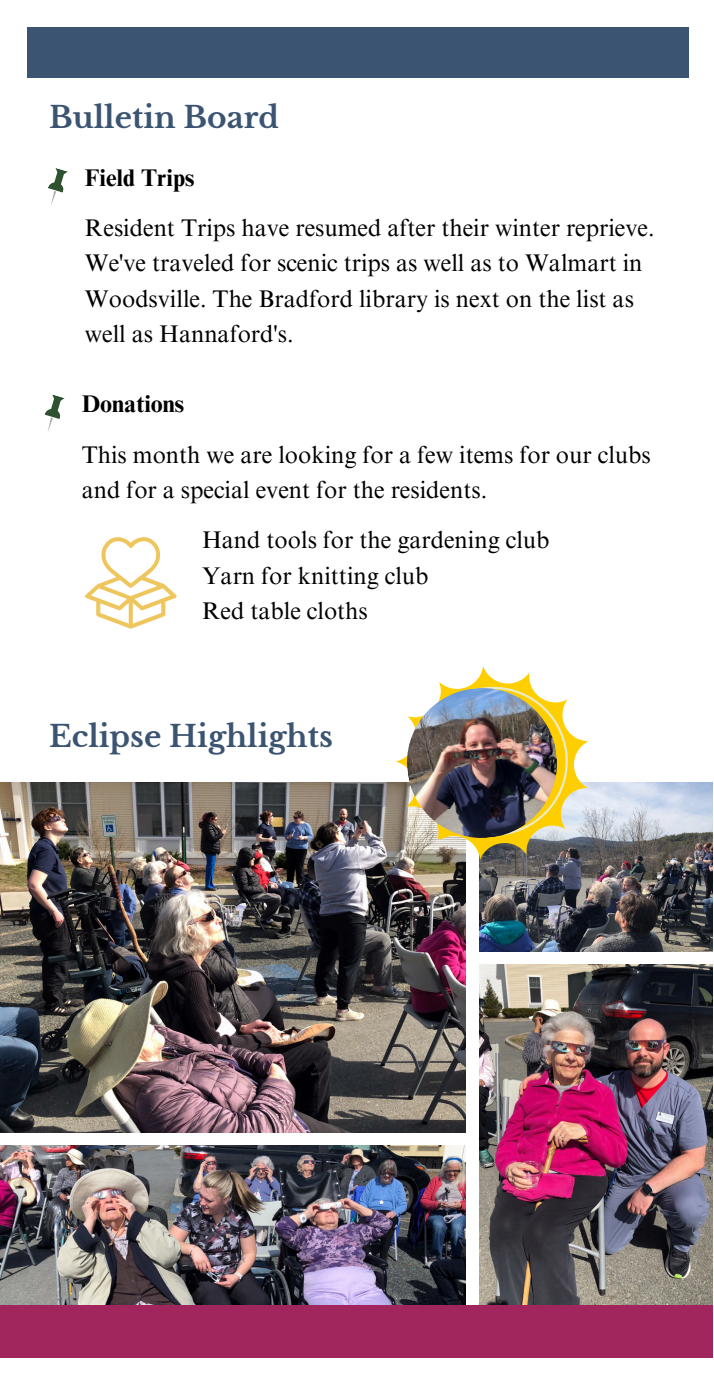
<style>
.page{position:relative;width:714px;height:1386px;background:#fff}
.page>*{position:absolute;margin:0;border:0;box-sizing:border-box;transform-origin:0 0}
.t1{font:700 29.57px "Libre Baskerville";color:#3b5472}
.t2{font:24.15px/35.4px "Times NRMT Pro";color:#000}
.t3{font:700 24.15px "Times NRMT Pro";color:#000}
</style>
<div class="page">
<img style="left:0;top:782px;width:466px;height:350px">
<img style="left:479px;top:782px;width:234px;height:169px">
<img style="left:0;top:1146px;width:466px;height:159px">
<img style="left:479px;top:964px;width:234px;height:351px">
<div style="left:0;top:1305px;width:712px;height:53px;background:#a1265d"></div>
<div style="left:27px;top:27px;width:661px;height:50px;background:#3b5472"></div>
<svg style="left:48px;top:168px;width:20px;height:37px"></svg>
<svg style="left:45px;top:394px;width:20px;height:38px"></svg>
<svg style="left:85px;top:537px;width:92px;height:92px"></svg>
<svg style="left:386px;top:666px;width:215px;height:202px"></svg>
<svg style="left:401px;top:679px;width:175px;height:165px"></svg>
<img style="left:403px;top:684px;width:158px;height:158px">
<p class="t1" style="left:49px;top:99px;width:231px">Bulletin Board</p>
<p class="t3" style="left:85px;top:168px;width:111px">Field Trips</p>
<p class="t2" style="left:85px;top:213px;width:571px">Resident Trips have resumed after their winter reprieve.<br>We've traveled for scenic trips as well as to Walmart in Woodsville. The Bradford library is next on the list as well as Hannaford's.</p>
<h1 class="t3" style="left:82px;top:395px;width:104px">Donations</h1>
<p class="t2" style="left:82px;top:440px;width:571px">This month we are looking for a few items for our clubs and for a special event for the residents.</p>
<h2 class="t2" style="left:202px;top:525px;width:349px">Hand tools for the gardening club</h2>
<p class="t2" style="left:202px;top:561px;width:228px">Yarn for knitting club</p>
<p class="t2" style="left:202px;top:596px;width:167px">Red table cloths</p>
<p class="t1" style="left:49px;top:718px;width:285px">Eclipse Highlights</p>
</div>
